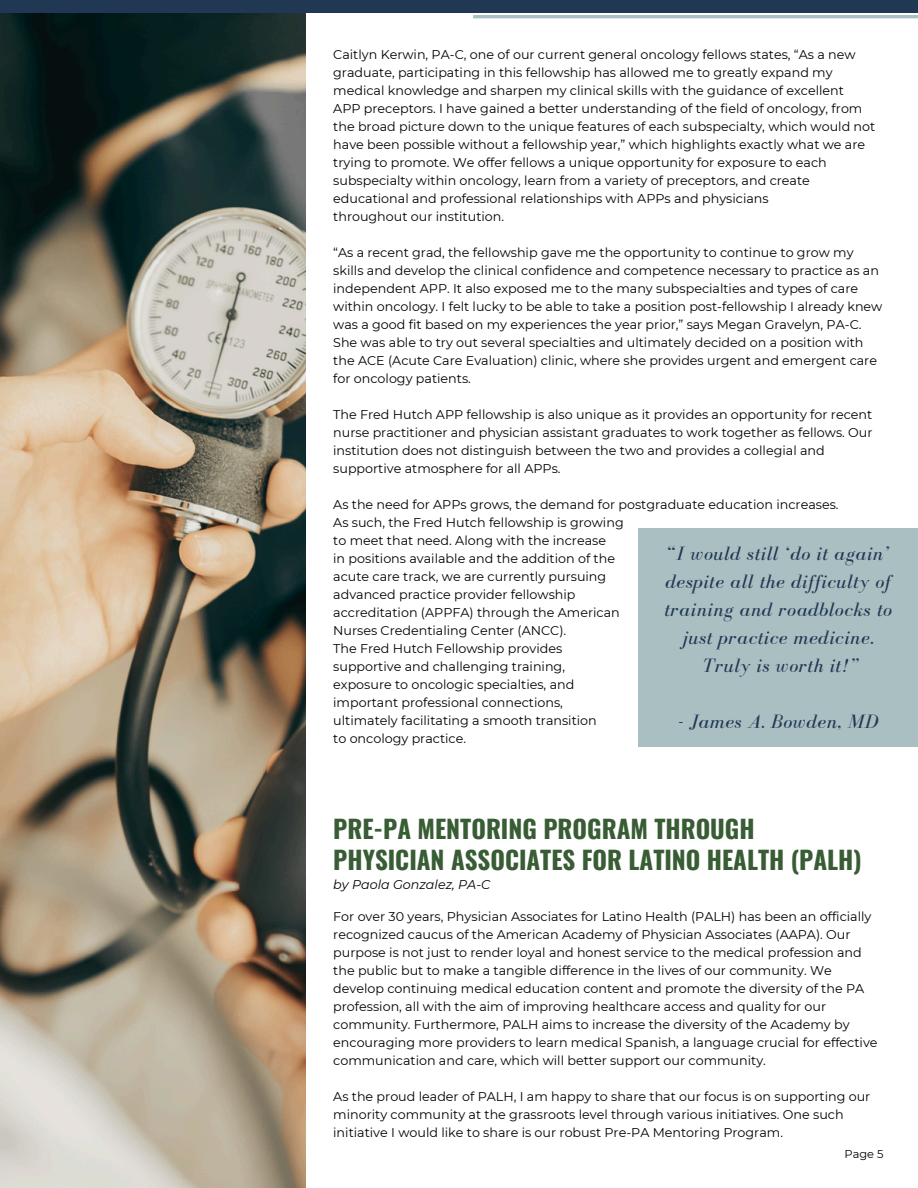
<style>
.page{position:relative;width:918px;height:1188px;background:#fff}
.page>*{position:absolute;margin:0;border:0;box-sizing:border-box;transform-origin:0 0}
.t1{font:700 24.9px/31.5px "Oswald";color:#385c33}
.t2{font:italic 19.95px/28.2px "Bodoni FLF";letter-spacing:.03em;color:#203853;text-align:center}
.t3{font:12.75px/18px "Montserrat";color:#000}
.t4{font:italic 12.75px "Montserrat";color:#000}
.t5{font:11.4px "Montserrat";color:#000}
.s1{font-style:normal}
</style>
<div class="page">
<img style="left:0;top:12px;width:306px;height:1176px">
<div style="left:639px;top:529px;width:279px;height:218px;background:#a9bfc2"></div>
<div style="left:0;top:0;width:918px;height:12px;background:#203853"></div>
<hr style="left:473px;top:15px;width:445px;height:3px;background:#a9bfc2">
<h3 class="t3" style="left:333px;top:46px;width:544px">Caitlyn Kerwin, PA-C, one of our current general oncology fellows states, “As a new graduate, participating in this fellowship has allowed me to greatly expand my medical knowledge and sharpen my clinical skills with the guidance of excellent<br>APP preceptors. I have gained a better understanding of the field of oncology, from the broad picture down to the unique features of each subspecialty, which would not have been possible without a fellowship year,” which highlights exactly what we are trying to promote. We offer fellows a unique opportunity for exposure to each subspecialty within oncology, learn from a variety of preceptors, and create educational and professional relationships with APPs and physicians<br>throughout our institution.</h3>
<h3 class="t3" style="left:333px;top:244px;width:551px">“As a recent grad, the fellowship gave me the opportunity to continue to grow my skills and develop the clinical confidence and competence necessary to practice as an independent APP. It also exposed me to the many subspecialties and types of care within oncology. I felt lucky to be able to take a position post-fellowship I already knew was a good fit based on my experiences the year prior,” says Megan Gravelyn, PA-C.<br>She was able to try out several specialties and ultimately decided on a position with the ACE (Acute Care Evaluation) clinic, where she provides urgent and emergent care for oncology patients.</h3>
<h3 class="t3" style="left:333px;top:405px;width:541px">The Fred Hutch APP fellowship is also unique as it provides an opportunity for recent nurse practitioner and physician assistant graduates to work together as fellows. Our institution does not distinguish between the two and provides a collegial and supportive atmosphere for all APPs.</h3>
<h3 class="t3" style="left:333px;top:495px;width:507px">As the need for APPs grows, the demand for postgraduate education increases.<br>As such, the Fred Hutch fellowship is growing<br>to meet that need. Along with the increase<br>in positions available and the addition of the<br>acute care track, we are currently pursuing<br>advanced practice provider fellowship<br>accreditation (APPFA) through the American<br>Nurses Credentialing Center (ANCC).<br>The Fred Hutch Fellowship provides<br>supportive and challenging training,<br>exposure to oncologic specialties, and</h3>
<h2 class="t3" style="left:333px;top:693px;width:265px">important professional connections, ultimately facilitating a smooth transition to oncology practice.</h2>
<p class="t2" style="left:664px;top:539px;width:229px">“I would still ‘do it again’ despite all the difficulty of training and roadblocks to just practice medicine.<br>Truly is worth it!”</p>
<h2 class="t2" style="left:678px;top:707px;width:202px"><span class="s1">-</span> James A. Bowden, MD</h2>
<h3 class="t1" style="left:333px;top:812px;width:530px">PRE-PA MENTORING PROGRAM THROUGH<br>PHYSICIAN ASSOCIATES FOR LATINO HEALTH (PALH)</h3>
<h3 class="t4" style="left:333px;top:876px;width:159px">by Paola Gonzalez, PA-C</h3>
<h1 class="t3" style="left:333px;top:907px;width:546px">For over 30 years, Physician Associates for Latino Health (PALH) has been an officially recognized caucus of the American Academy of Physician Associates (AAPA). Our purpose is not just to render loyal and honest service to the medical profession and the public but to make a tangible difference in the lives of our community. We develop continuing medical education content and promote the diversity of the PA profession, all with the aim of improving healthcare access and quality for our community. Furthermore, PALH aims to increase the diversity of the Academy by encouraging more providers to learn medical Spanish, a language crucial for effective communication and care, which will better support our community.</h1>
<h3 class="t3" style="left:333px;top:1087px;width:539px">As the proud leader of PALH, I am happy to share that our focus is on supporting our minority community at the grassroots level through various initiatives. One such initiative I would like to share is our robust Pre-PA Mentoring Program.</h3>
<h2 class="t5" style="left:845px;top:1147px;width:40px">Page 5</h2>
</div>
